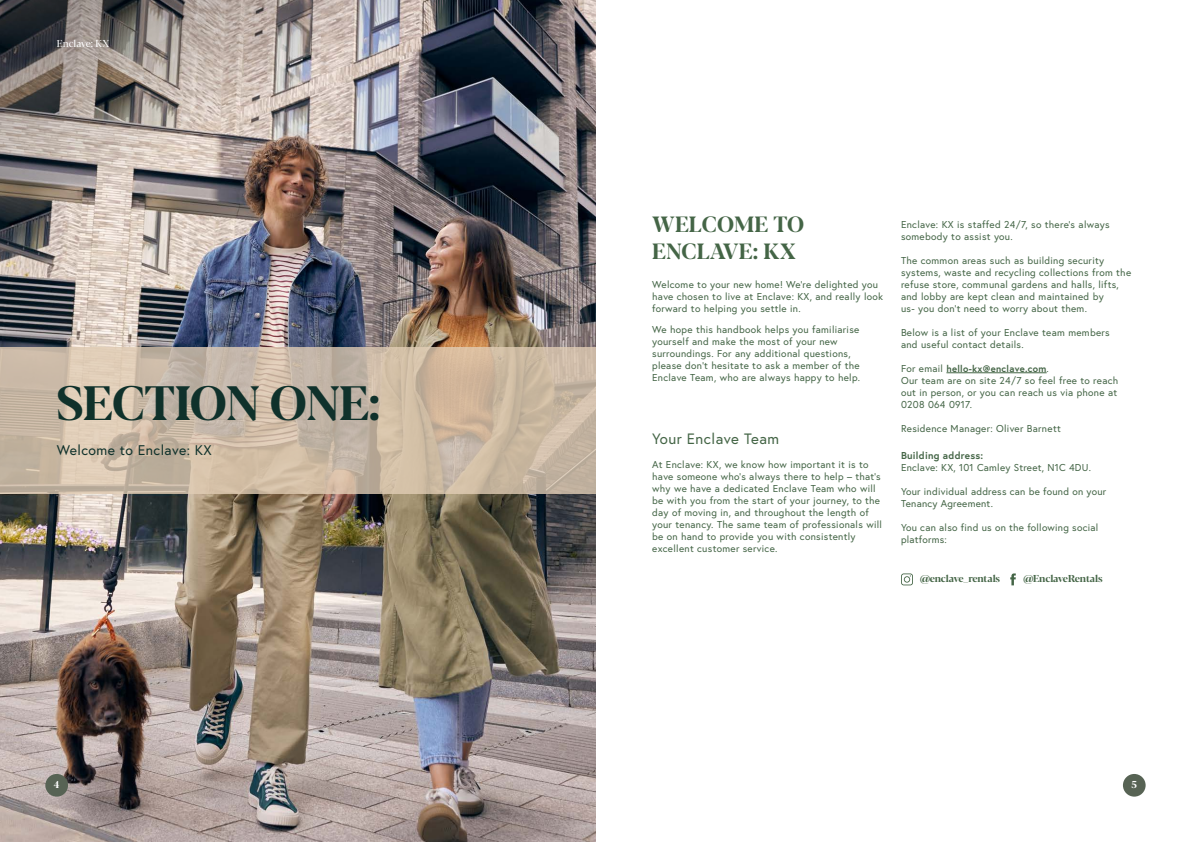
<style>
.page{position:relative;width:1191px;height:842px;background:#fff}
.page>*{position:absolute;margin:0;border:0;box-sizing:border-box;transform-origin:0 0}
.t1{font:700 48px "Blacker Pro Dis";letter-spacing:-.01em;color:#0f312b}
.t2{font:700 22px/26.4px "Blacker Pro Dis";letter-spacing:.01em;color:#446546}
.t3{font:15px "Europa";letter-spacing:.03em;color:#446546}
.t4{font:14px "Europa";letter-spacing:.03em;color:#0f312b}
.Paragraph{font:10px/12px "Europa";letter-spacing:.03em;color:#446546}
.t5{font:700 10px "Blacker Pro Dis";letter-spacing:-.025em;color:#446546}
.t6{font:700 10px "Europa";letter-spacing:.025em;color:#446546}
.t7{font:10px "Blacker Pro Dis";letter-spacing:-.005em;color:#fff}
.t8{font:700 10px "Blacker Pro Dis";color:#fff}
.t9{font:700 9.5px "Europa";letter-spacing:.03em;color:#446546}
.s1{font-weight:400;font-size:10px}
</style>
<div class="page">
<img style="left:0;top:0;width:595px;height:842px">
<img style="left:0;top:0;width:455px;height:270px">
<svg style="left:0;top:348px;width:595px;height:146px;background:#cbb9a5"></svg>
<div style="left:45px;top:774px;width:23px;height:23px;background:#576354;border-radius:50%"></div>
<div style="left:1123px;top:774px;width:22px;height:23px;background:#576354;border-radius:50%"></div>
<svg style="left:1010px;top:573px;width:5px;height:12px"></svg>
<svg style="left:901px;top:573px;width:12px;height:12px"></svg>
<hr style="left:946px;top:373px;width:100px;height:1px;background:#446546">
<p class="t7" style="left:57px;top:37px;width:54px">Enclave: KX</p>
<p class="t1" style="left:57px;top:369px;width:325px">SECTION ONE:</p>
<p class="t4" style="left:57px;top:441px;width:156px">Welcome to Enclave: KX</p>
<p class="t2" style="left:652px;top:210px;width:153px">WELCOME TO<br>ENCLAVE: KX</p>
<p class="Paragraph" style="left:652px;top:279px;width:232px">Welcome to your new home! We’re delighted you have chosen to live at Enclave: KX, and really look forward to helping you settle in.</p>
<p class="Paragraph" style="left:652px;top:324px;width:209px">We hope this handbook helps you familiarise yourself and make the most of your new surroundings. For any additional questions, please don’t hesitate to ask a member of the Enclave Team, who are always happy to help.</p>
<p class="t3" style="left:652px;top:429px;width:129px">Your Enclave Team</p>
<p class="Paragraph" style="left:652px;top:458px;width:231px">At Enclave: KX, we know how important it is to have someone who’s always there to help – that’s why we have a dedicated Enclave Team who will be with you from the start of your journey, to the day of moving in, and throughout the length of your tenancy. The same team of professionals will be on hand to provide you with consistently excellent customer service.</p>
<p class="Paragraph" style="left:901px;top:218px;width:210px">Enclave: KX is staffed 24/7, so there’s always somebody to assist you.</p>
<p class="Paragraph" style="left:901px;top:254px;width:232px">The common areas such as building security systems, waste and recycling collections from the refuse store, communal gardens and halls, lifts, and lobby are kept clean and maintained by<br>us- you don’t need to worry about them.</p>
<p class="Paragraph" style="left:901px;top:326px;width:210px">Below is a list of your Enclave team members and useful contact details.</p>
<p class="t9" style="left:901px;top:362px;width:149px"><span class="s1">For email</span> hello-kx@enclave.com<span class="s1">.</span></p>
<p class="Paragraph" style="left:901px;top:374px;width:219px;text-align:justify">Our team are on site 24/7 so feel free to reach out in person, or you can reach us via phone at 0208 064 0917.</p>
<p class="Paragraph" style="left:901px;top:422px;width:161px">Residence Manager: Oliver Barnett</p>
<p class="t6" style="left:901px;top:449px;width:84px">Building address:</p>
<p class="Paragraph" style="left:901px;top:461px;width:192px">Enclave: KX, 101 Camley Street, N1C 4DU.</p>
<p class="Paragraph" style="left:901px;top:485px;width:207px">Your individual address can be found on your<br>Tenancy Agreement.</p>
<p class="Paragraph" style="left:901px;top:521px;width:199px">You can also find us on the following social platforms:</p>
<p class="t5" style="left:920px;top:571px;width:82px">@enclave_rentals</p>
<p class="t5" style="left:1023px;top:571px;width:81px">@EnclaveRentals</p>
<p class="t8" style="left:54px;top:778px;width:7px">4</p>
<p class="t8" style="left:1131px;top:778px;width:7px">5</p>
</div>
